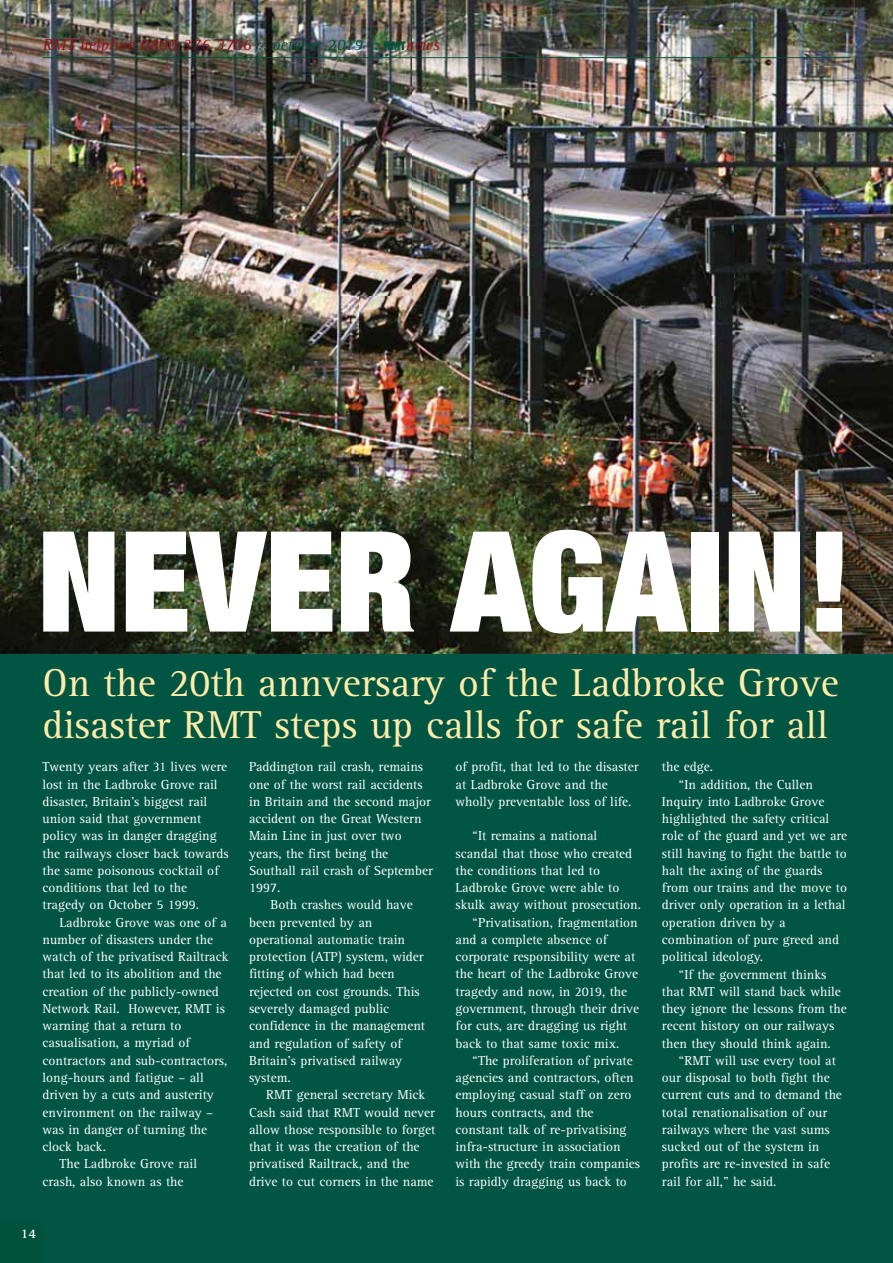
<style>
.page{position:relative;width:893px;height:1263px;background:#fff}
.page>*{position:absolute;margin:0;border:0;box-sizing:border-box;transform-origin:0 0}
.t1{font:900 expanded 139.95px "Helvetica Neue";color:#fff}
.t2{font:40.2px/42.3px "Rotis Serif";color:#ffeca8}
.t3{font:italic 16.5px "Rotis Serif";color:#9e0a0f}
.t4{font:13.5px/17.2px "Rotis Serif";color:#fff}
.t5{font:700 13.5px "Rotis Serif";color:#fff}
.s1{font-style:normal;color:#00533a}
.s2{color:#00533a}
.s3{font-family:"Helvetica Neue";font-weight:900;font-style:normal;font-stretch:expanded;font-size:12px;color:#00533a}
</style>
<div class="page">
<div style="left:0;top:652px;width:893px;height:611px;background:#005543"></div>
<img style="left:0;top:0;width:893px;height:654px">
<div style="left:0;top:1223px;width:43px;height:40px;background:#00533a"></div>
<hr style="left:43px;top:57px;width:807px;height:1px;background:#00533a">
<p class="t3" style="left:43px;top:38px;width:399px">RMT helpline 0800 376 3706 <span class="s1">::</span> <span class="s2">october 2019</span> <span class="s1">::</span> <span class="s3">RMT</span>news</p>
<h1 class="t1" style="left:37px;top:532px;width:817px">NEVER AGAIN!</h1>
<h2 class="t2" style="left:43px;top:665px;width:797px">On the 20th annversary of the Ladbroke Grove disaster RMT steps up calls for safe rail for all</h2>
<p class="t4" style="left:43px;top:759px;width:188px">Twenty years after 31 lives were lost in the Ladbroke Grove rail disaster, Britain’s biggest rail union said that government policy was in danger dragging the railways closer back towards the same poisonous cocktail of conditions that led to the tragedy on October 5 1999.</p>
<p class="t4" style="left:60px;top:915px;width:169px">Ladbroke Grove was one of a</p>
<p class="t4" style="left:43px;top:932px;width:172px">number of disasters under the</p>
<p class="t4" style="left:43px;top:949px;width:188px">watch of the privatised Railtrack</p>
<p class="t4" style="left:43px;top:966px;width:181px">that led to its abolition and the</p>
<p class="t4" style="left:43px;top:984px;width:178px">creation of the publicly-owned</p>
<p class="t4" style="left:43px;top:1001px;width:184px">Network Rail. However, RMT is</p>
<p class="t4" style="left:43px;top:1018px;width:141px">warning that a return to</p>
<p class="t4" style="left:43px;top:1035px;width:149px">casualisation, a myriad of</p>
<p class="t4" style="left:43px;top:1053px;width:186px">contractors and sub-contractors,</p>
<p class="t4" style="left:43px;top:1070px;width:163px">long-hours and fatigue – all</p>
<p class="t4" style="left:43px;top:1087px;width:173px">driven by a cuts and austerity</p>
<p class="t4" style="left:43px;top:1104px;width:172px">environment on the railway –</p>
<p class="t4" style="left:43px;top:1122px;width:166px">was in danger of turning the</p>
<p class="t4" style="left:43px;top:1139px;width:65px">clock back.</p>
<p class="t4" style="left:60px;top:1156px;width:139px">The Ladbroke Grove rail</p>
<p class="t4" style="left:43px;top:1173px;width:143px">crash, also known as the</p>
<p class="t5" style="left:21px;top:1229px;width:17px">14</p>
<p class="t4" style="left:249px;top:759px;width:185px">Paddington rail crash, remains one of the worst rail accidents in Britain and the second major accident on the Great Western<br>Main Line in just over two years, the first being the<br>Southall rail crash of September<br>1997.</p>
<p class="t4" style="left:249px;top:897px;width:178px;text-indent:21px">Both crashes would have been prevented by an operational automatic train protection (ATP) system, wider fitting of which had been rejected on cost grounds. This severely damaged public confidence in the management and regulation of safety of<br>Britain's privatised railway system.</p>
<p class="t4" style="left:249px;top:1087px;width:188px;text-indent:17px">RMT general secretary Mick<br>Cash said that RMT would never allow those responsible to forget that it was the creation of the privatised Railtrack, and the drive to cut corners in the name</p>
<p class="t4" style="left:455px;top:759px;width:185px">of profit, that led to the disaster at Ladbroke Grove and the wholly preventable loss of life.</p>
<p class="t4" style="left:472px;top:828px;width:126px">“It remains a national</p>
<p class="t4" style="left:455px;top:846px;width:178px">scandal that those who created</p>
<p class="t4" style="left:455px;top:863px;width:146px">the conditions that led to</p>
<p class="t4" style="left:455px;top:880px;width:166px">Ladbroke Grove were able to</p>
<p class="t4" style="left:455px;top:897px;width:187px">skulk away without prosecution.</p>
<p class="t4" style="left:472px;top:915px;width:167px">“Privatisation, fragmentation</p>
<p class="t4" style="left:455px;top:932px;width:153px">and a complete absence of</p>
<p class="t4" style="left:455px;top:949px;width:181px">corporate responsibility were at</p>
<p class="t4" style="left:455px;top:966px;width:184px">the heart of the Ladbroke Grove</p>
<p class="t4" style="left:455px;top:984px;width:173px">tragedy and now, in 2019, the</p>
<p class="t4" style="left:455px;top:1001px;width:185px">government, through their drive</p>
<p class="t4" style="left:455px;top:1018px;width:173px">for cuts, are dragging us right</p>
<p class="t4" style="left:455px;top:1035px;width:165px">back to that same toxic mix.</p>
<p class="t4" style="left:472px;top:1053px;width:162px">“The proliferation of private</p>
<p class="t4" style="left:455px;top:1070px;width:180px">agencies and contractors, often</p>
<p class="t4" style="left:455px;top:1087px;width:178px">employing casual staff on zero</p>
<p class="t4" style="left:455px;top:1104px;width:140px">hours contracts, and the</p>
<p class="t4" style="left:455px;top:1122px;width:173px">constant talk of re-privatising</p>
<p class="t4" style="left:455px;top:1139px;width:167px">infra-structure in association</p>
<p class="t4" style="left:455px;top:1156px;width:186px">with the greedy train companies</p>
<p class="t4" style="left:455px;top:1173px;width:173px">is rapidly dragging us back to</p>
<p class="t4" style="left:662px;top:759px;width:53px">the edge.</p>
<p class="t4" style="left:679px;top:777px;width:135px">“In addition, the Cullen</p>
<p class="t4" style="left:662px;top:794px;width:164px">Inquiry into Ladbroke Grove</p>
<p class="t4" style="left:662px;top:811px;width:169px">highlighted the safety critical</p>
<p class="t4" style="left:662px;top:828px;width:187px">role of the guard and yet we are</p>
<p class="t4" style="left:662px;top:846px;width:186px">still having to fight the battle to</p>
<p class="t4" style="left:662px;top:863px;width:162px">halt the axing of the guards</p>
<p class="t4" style="left:662px;top:880px;width:187px">from our trains and the move to</p>
<p class="t4" style="left:662px;top:897px;width:185px">driver only operation in a lethal</p>
<p class="t4" style="left:662px;top:915px;width:125px">operation driven by a</p>
<p class="t4" style="left:662px;top:932px;width:179px">combination of pure greed and</p>
<p class="t4" style="left:662px;top:949px;width:103px">political ideology.</p>
<p class="t4" style="left:679px;top:966px;width:149px">“If the government thinks</p>
<p class="t4" style="left:662px;top:984px;width:180px">that RMT will stand back while</p>
<p class="t4" style="left:662px;top:1001px;width:186px">they ignore the lessons from the</p>
<p class="t4" style="left:662px;top:1018px;width:174px">recent history on our railways</p>
<p class="t4" style="left:662px;top:1035px;width:170px">then they should think again.</p>
<p class="t4" style="left:679px;top:1053px;width:158px">“RMT will use every tool at</p>
<p class="t4" style="left:662px;top:1070px;width:169px">our disposal to both fight the</p>
<p class="t4" style="left:662px;top:1087px;width:181px">current cuts and to demand the</p>
<p class="t4" style="left:662px;top:1104px;width:167px">total renationalisation of our</p>
<p class="t4" style="left:662px;top:1122px;width:169px">railways where the vast sums</p>
<p class="t4" style="left:662px;top:1139px;width:159px">sucked out of the system in</p>
<p class="t4" style="left:662px;top:1156px;width:170px">profits are re-invested in safe</p>
<p class="t4" style="left:662px;top:1173px;width:116px">rail for all,” he said.</p>
</div>
